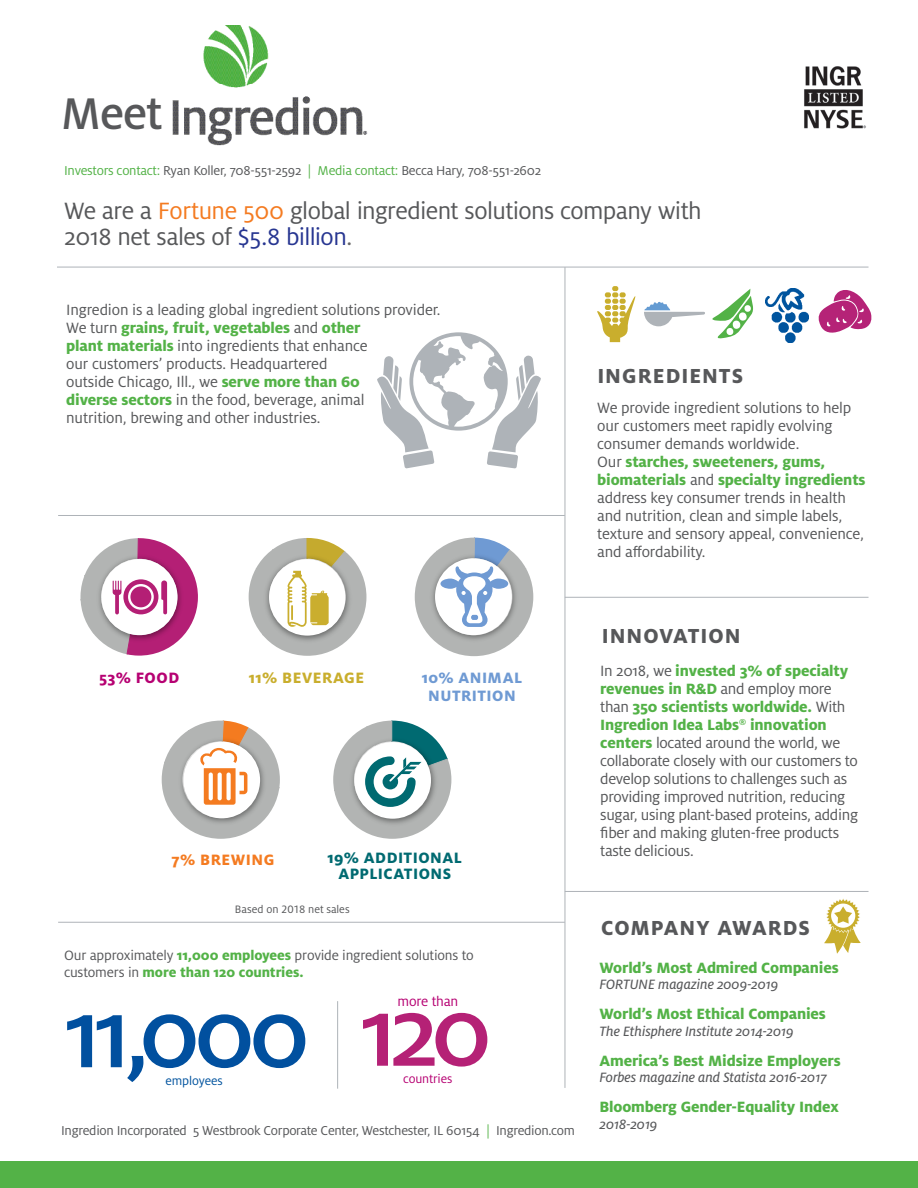
<style>
.page{position:relative;width:918px;height:1188px;background:#fff}
.page>*{position:absolute;margin:0;border:0;box-sizing:border-box;transform-origin:0 0}
.t1{font:500 106.35px "Milo Pro";color:#01509f}
.t2{font:500 106.35px "Milo Pro";color:#b52176}
.t3{font:500 49.2px "Milo Pro";color:#57585a}
.ING_Subhead{font:26.1px/26.1px "Milo Pro";letter-spacing:-.02em;color:#57585a}
.ING_Subhead-2{font:800 22.5px "Milo Pro";letter-spacing:.045em;color:#57585a}
.ING_caption{font:800 16.65px/15.8px "Milo Pro";letter-spacing:.03em;color:#006a71;text-align:center}
.ING_caption-2{font:800 16.65px/17.4px "Milo Pro";letter-spacing:.03em;color:#6f9ad3;text-align:center}
.ING_caption-3{font:800 16.65px "Milo Pro";letter-spacing:.035em;color:#c9ae2d}
.ING_caption-4{font:800 16.65px "Milo Pro";letter-spacing:.035em;color:#f47b21}
.ING_caption-5{font:800 16.65px "Milo Pro";letter-spacing:.03em;color:#b60172}
.t4{font:16.5px/18px "Milo Pro";letter-spacing:-.01em;color:#57585a}
.t5{font:800 16.5px "Milo Pro";letter-spacing:-.01em;color:#53b247}
.t6{font:italic 15px "Milo Pro Text";letter-spacing:-.01em;color:#57585a}
.ING_Subhead-3{font:15px/16.5px "Milo Pro";letter-spacing:-.015em;color:#57585a}
.ING_Subhead-4{font:15px "Milo Pro";letter-spacing:-.01em;color:#b60172}
.t7{font:14.25px "Milo Pro";letter-spacing:-.02em;color:#57585a}
.ING_Subhead-5{font:13.5px "Milo Pro";letter-spacing:-.005em;color:#01539e}
.ING_Subhead-6{font:13.5px "Milo Pro";letter-spacing:-.01em;color:#b60172}
.ING_Headline{font:11.85px "Milo Pro";letter-spacing:.005em;color:#57585a}
.s1{color:#53b247}
.s2{color:#f47b21}
.s3{color:#273691}
.s4{color:#666}
.s5{font-weight:800;color:#53b247}
</style>
<div class="page">
<img style="left:804px;top:66px;width:62px;height:63px">
<div style="left:0;top:1162px;width:918px;height:26px;background:#53b247"></div>
<hr style="left:57px;top:267px;width:812px;height:1px;background:#aeb3b8">
<hr style="left:58px;top:515px;width:507px;height:1px;background:#aeb3b8">
<hr style="left:58px;top:922px;width:507px;height:1px;background:#aeb3b8">
<hr style="left:565px;top:891px;width:304px;height:1px;background:#aeb3b8">
<hr style="left:565px;top:597px;width:304px;height:1px;background:#aeb3b8">
<hr style="left:565px;top:267px;width:1px;height:821px;background:#aeb3b8">
<img style="left:172px;top:26px;width:196px;height:120px">
<hr style="left:337px;top:1001px;width:1px;height:88px;background:#aeb3b8">
<svg style="left:597px;top:286px;width:39px;height:56px"></svg>
<img style="left:766px;top:289px;width:43px;height:53px">
<svg style="left:824px;top:898px;width:37px;height:56px"></svg>
<svg style="left:644px;top:289px;width:109px;height:50px"></svg>
<svg style="left:377px;top:332px;width:164px;height:136px"></svg>
<svg style="left:818px;top:290px;width:54px;height:43px"></svg>
<svg style="left:415px;top:538px;width:118px;height:118px"></svg>
<svg style="left:80px;top:538px;width:118px;height:118px"></svg>
<svg style="left:248px;top:538px;width:119px;height:118px"></svg>
<svg style="left:162px;top:721px;width:118px;height:118px"></svg>
<svg style="left:333px;top:721px;width:118px;height:118px"></svg>
<p class="t3" style="left:61px;top:86px;width:104px">Meet</p>
<p class="t7" style="left:64px;top:163px;width:479px"><span class="s1">Investors contact:</span> Ryan Koller, 708-551-2592 <span class="s1">| Media contact:</span> Becca Hary, 708-551-2602</p>
<p class="ING_Subhead" style="left:64px;top:198px;width:639px">We are a <span class="s2">Fortune 500</span> global ingredient solutions company with<br>2018 net sales of <span class="s3">$5.8 billion</span><span class="s4">.</span></p>
<p class="t4" style="left:66px;top:301px;width:376px">Ingredion is a leading global ingredient solutions provider.<br>We turn <span class="s5">grains, fruit, vegetables</span> and <span class="s5">other<br>plant materials</span> into ingredients that enhance<br>our customers’ products. Headquartered<br>outside Chicago, Ill., we <span class="s5">serve more than 60<br>diverse sectors</span> in the food, beverage, animal<br>nutrition, brewing and other industries.</p>
<p class="ING_Subhead-2" style="left:597px;top:363px;width:147px">INGREDIENTS</p>
<p class="t4" style="left:597px;top:399px;width:270px">We provide ingredient solutions to help our customers meet rapidly evolving consumer demands worldwide.<br>Our <span class="s5">starches, sweeteners, gums, biomaterials</span> and <span class="s5">specialty ingredients </span>address key consumer trends in health and nutrition, clean and simple labels, texture and sensory appeal, convenience, and affordability.</p>
<p class="ING_caption-5" style="left:99px;top:668px;width:82px">53% FOOD</p>
<p class="ING_caption-3" style="left:249px;top:668px;width:117px">11% BEVERAGE</p>
<p class="ING_caption-2" style="left:422px;top:669px;width:102px">10% ANIMAL<br>NUTRITION</p>
<p class="ING_caption-4" style="left:171px;top:850px;width:105px">7% BREWING</p>
<p class="ING_caption" style="left:328px;top:850px;width:136px">19% ADDITIONAL<br>APPLICATIONS</p>
<p class="ING_Headline" style="left:235px;top:903px;width:116px">Based on 2018 net sales</p>
<p class="ING_Subhead-3" style="left:64px;top:947px;width:411px">Our approximately <span class="s5">11,000 employees</span> provide ingredient solutions to customers in <span class="s5">more than 120 countries.</span></p>
<p class="t1" style="left:64px;top:975px;width:248px">11,000</p>
<p class="ING_Subhead-4" style="left:397px;top:994px;width:62px">more than</p>
<p class="t2" style="left:360px;top:974px;width:134px">120</p>
<p class="ING_Subhead-6" style="left:403px;top:1071px;width:51px">countries</p>
<p class="ING_Subhead-5" style="left:166px;top:1073px;width:59px">employees</p>
<p class="t7" style="left:61px;top:1123px;width:515px">Ingredion Incorporated 5 Westbrook Corporate Center, Westchester, IL 60154 <span class="s1">|</span> Ingredion.com</p>
<p class="ING_Subhead-2" style="left:602px;top:623px;width:140px">INNOVATION</p>
<p class="t4" style="left:600px;top:662px;width:259px">In 2018, we <span class="s5">invested 3% of specialty revenues in R&amp;D</span> and employ more than <span class="s5">350 scientists worldwide.</span> With <span class="s5">Ingredion Idea Labs</span><sup>®</sup> <span class="s5">innovation centers</span> located around the world, we collaborate closely with our customers to develop solutions to challenges such as providing improved nutrition, reducing sugar, using plant-based proteins, adding fiber and making gluten-free products taste delicious.</p>
<p class="ING_Subhead-2" style="left:601px;top:915px;width:210px">COMPANY AWARDS</p>
<p class="t5" style="left:600px;top:958px;width:241px">World’s Most Admired Companies</p>
<p class="t6" style="left:600px;top:976px;width:180px">FORTUNE magazine 2009-2019</p>
<p class="t5" style="left:600px;top:1004px;width:228px">World’s Most Ethical Companies</p>
<p class="t6" style="left:600px;top:1023px;width:196px">The Ethisphere Institute 2014-2019</p>
<p class="t5" style="left:600px;top:1051px;width:243px">America’s Best Midsize Employers</p>
<p class="t6" style="left:600px;top:1069px;width:229px">Forbes magazine and Statista 2016-2017</p>
<p class="t5" style="left:600px;top:1097px;width:241px">Bloomberg Gender-Equality Index</p>
<p class="t6" style="left:600px;top:1116px;width:59px">2018-2019</p>
</div>
